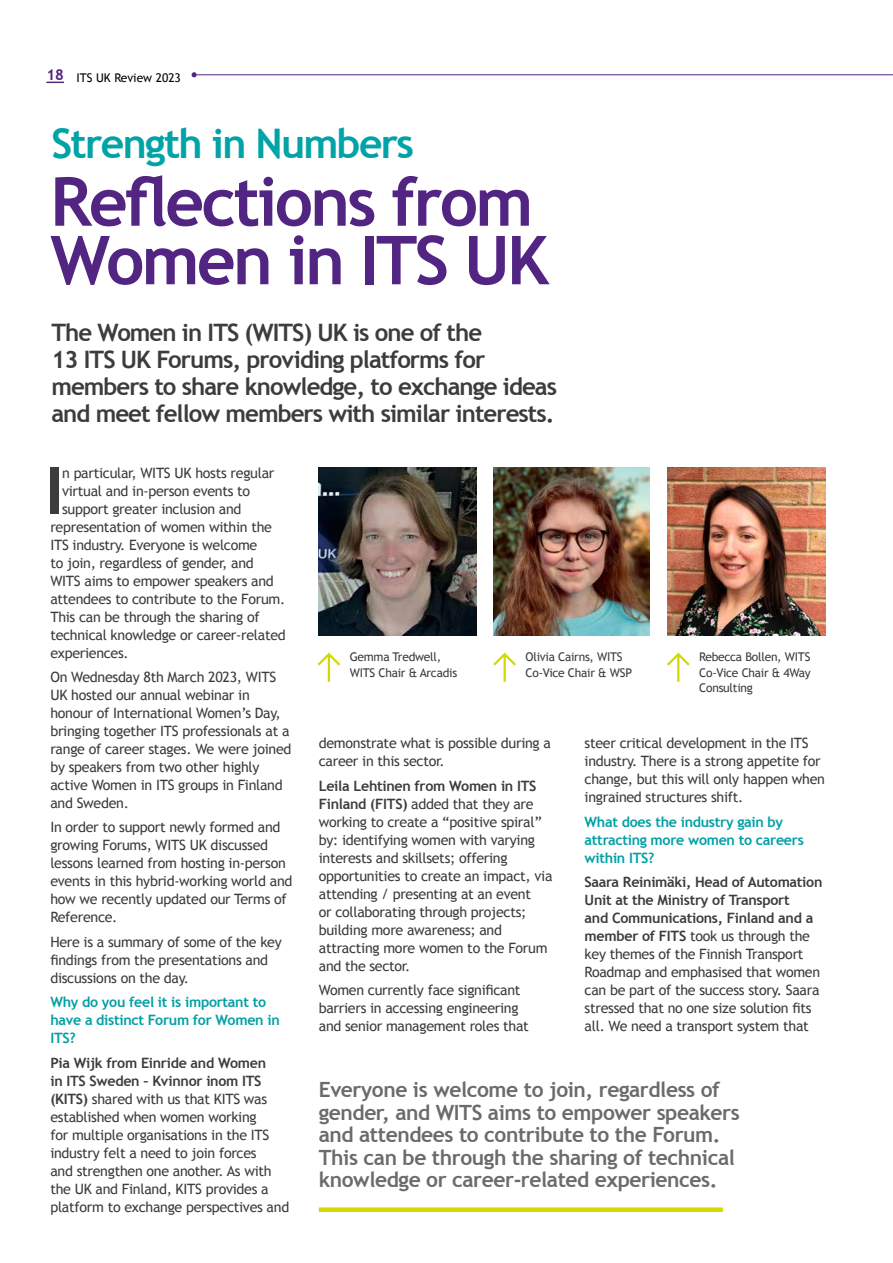
<style>
.page{position:relative;width:893px;height:1263px;background:#fff}
.page>*{position:absolute;margin:0;border:0;box-sizing:border-box;transform-origin:0 0}
.t1{font:700 67.5px/58.5px "Trebuchet MS";letter-spacing:-.04em;color:#522583}
.t2{font:700 64.5px "Trebuchet MS";color:#3c3c3b}
.t3{font:700 40.8px "Trebuchet MS";letter-spacing:-.04em;color:#00a3a6}
.t4{font:700 24px/27px "Trebuchet MS";letter-spacing:-.04em;color:#3c3c3b}
.t5{font:700 21px/22.5px "Trebuchet MS";letter-spacing:-.02em;color:#6b6b6a}
.t6{font:14.25px/18px "Trebuchet MS";letter-spacing:-.02em;color:#3c3c3b}
.t7{font:700 14.25px/18px "Trebuchet MS";letter-spacing:-.02em;color:#00a0a4}
.t8{font:12px/15px "Trebuchet MS";letter-spacing:-.02em;color:#3c3c3b}
.t9{font:12px "Trebuchet MS";color:#000}
.s1{font-weight:700;font-size:15px;color:#542581}
.s2{font-weight:700}
</style>
<div class="page">
<svg style="left:46px;top:82px;width:18px;height:1px"></svg>
<svg style="left:192px;top:72px;width:5px;height:5px"></svg>
<hr style="left:197px;top:75px;width:696px;height:1px;background:#522583">
<div style="left:319px;top:1207px;width:404px;height:5px;background:#d3d800"></div>
<img style="left:494px;top:467px;width:155px;height:169px">
<img style="left:667px;top:467px;width:159px;height:169px">
<img style="left:318px;top:467px;width:159px;height:169px">
<svg style="left:317px;top:652px;width:23px;height:16px"></svg>
<hr style="left:328px;top:655px;width:2px;height:27px;background:#d3d800">
<svg style="left:493px;top:652px;width:23px;height:14px"></svg>
<hr style="left:503px;top:655px;width:3px;height:27px;background:#d3d800">
<svg style="left:667px;top:652px;width:23px;height:16px"></svg>
<hr style="left:677px;top:655px;width:2px;height:27px;background:#d3d800">
<p class="t9" style="left:46px;top:70px;width:136px"><span class="s1">18</span> ITS UK Review 2023</p>
<h3 class="t3" style="left:51px;top:118px;width:364px">Strength in Numbers</h3>
<h1 class="t1" style="left:50px;top:172px;width:500px">Reflections from<br>Women in ITS UK</h1>
<h3 class="t4" style="left:51px;top:318px;width:507px">The Women in ITS (WITS) UK is one of the<br>13 ITS UK Forums, providing platforms for members to share knowledge, to exchange ideas and meet fellow members with similar interests.</h3>
<h2 class="t2" style="left:45px;top:450px;width:19px">I</h2>
<p class="t6" style="left:62px;top:464px;width:214px">n particular, WITS UK hosts regular</p>
<p class="t6" style="left:62px;top:482px;width:190px">virtual and in-person events to</p>
<p class="t6" style="left:62px;top:500px;width:181px">support greater inclusion and</p>
<p class="t6" style="left:50px;top:518px;width:223px">representation of women within the</p>
<p class="t6" style="left:50px;top:536px;width:209px">ITS industry. Everyone is welcome</p>
<p class="t6" style="left:50px;top:554px;width:205px">to join, regardless of gender, and</p>
<p class="t6" style="left:50px;top:572px;width:225px">WITS aims to empower speakers and</p>
<p class="t6" style="left:50px;top:590px;width:236px">attendees to contribute to the Forum.</p>
<p class="t6" style="left:50px;top:608px;width:211px">This can be through the sharing of</p>
<p class="t6" style="left:50px;top:626px;width:237px">technical knowledge or career-related</p>
<p class="t6" style="left:50px;top:644px;width:80px">experiences.</p>
<p class="t6" style="left:50px;top:668px;width:243px">On Wednesday 8th March 2023, WITS<br>UK hosted our annual webinar in honour of International Women’s Day, bringing together ITS professionals at a range of career stages. We were joined by speakers from two other highly active Women in ITS groups in Finland and Sweden.</p>
<p class="t6" style="left:50px;top:818px;width:244px">In order to support newly formed and growing Forums, WITS UK discussed lessons learned from hosting in-person events in this hybrid-working world and how we recently updated our Terms of<br>Reference.</p>
<p class="t6" style="left:50px;top:933px;width:233px">Here is a summary of some of the key findings from the presentations and discussions on the day.</p>
<p class="t7" style="left:50px;top:993px;width:231px">Why do you feel it is important to have a distinct Forum for Women in<br>ITS?</p>
<p class="t6" style="left:50px;top:1054px;width:240px"><span class="s2">Pia Wijk from Einride and Women<br>in ITS Sweden – Kvinnor inom ITS (KITS)</span> shared with us that KITS was established when women working<br>for multiple organisations in the ITS industry felt a need to join forces<br>and strengthen one another. As with the UK and Finland, KITS provides a platform to exchange perspectives and</p>
<p class="t8" style="left:350px;top:650px;width:109px">Gemma Tredwell,<br>WITS Chair &amp; Arcadis</p>
<p class="t8" style="left:525px;top:650px;width:108px">Olivia Cairns, WITS<br>Co-Vice Chair &amp; WSP</p>
<p class="t8" style="left:699px;top:650px;width:113px;text-align:justify">Rebecca Bollen, WITS Co-Vice Chair &amp; 4Way Consulting</p>
<p class="t6" style="left:319px;top:734px;width:234px">demonstrate what is possible during a career in this sector.</p>
<p class="t6" style="left:319px;top:777px;width:235px"><span class="s2">Leila Lehtinen from Women in ITS Finland (FITS)</span> added that they are working to create a “positive spiral” by: identifying women with varying interests and skillsets; offering opportunities to create an impact, via attending / presenting at an event<br>or collaborating through projects; building more awareness; and attracting more women to the Forum and the sector.</p>
<p class="t6" style="left:319px;top:981px;width:212px">Women currently face significant barriers in accessing engineering and senior management roles that</p>
<p class="t6" style="left:585px;top:734px;width:242px">steer critical development in the ITS industry. There is a strong appetite for change, but this will only happen when ingrained structures shift.</p>
<p class="t7" style="left:585px;top:812px;width:221px">What does the industry gain by attracting more women to careers within ITS?</p>
<p class="t6" style="left:585px;top:873px;width:239px"><span class="s2">Saara Reinimäki, Head of Automation Unit at the Ministry of Transport<br>and Communications, Finland and a member of FITS</span> took us through the key themes of the Finnish Transport Roadmap and emphasised that women can be part of the success story. Saara stressed that no one size solution fits all. We need a transport system that</p>
<h3 class="t5" style="left:319px;top:1078px;width:423px">Everyone is welcome to join, regardless of gender, and WITS aims to empower speakers and attendees to contribute to the Forum.<br>This can be through the sharing of technical knowledge or career-related experiences.</h3>
</div>
